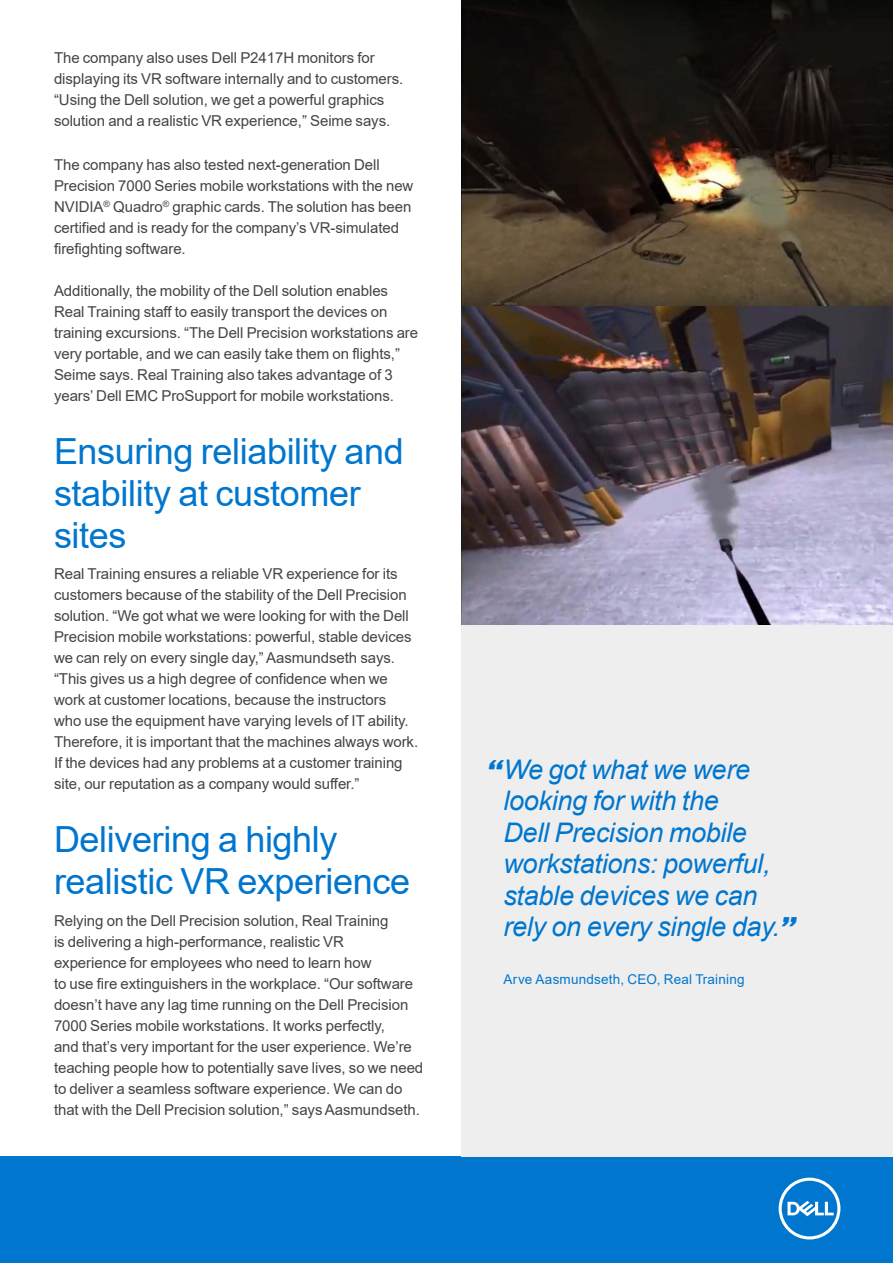
<style>
.page{position:relative;width:893px;height:1263px;background:#fff}
.page>*{position:absolute;margin:0;border:0;box-sizing:border-box;transform-origin:0 0}
.t1{font:36px/42px "Arial";letter-spacing:-.01em;color:#0076ce}
.t2{font:italic 27px/31.5px "Arial";letter-spacing:-.01em;color:#0076ce}
.t3{font:15px/21px "Arial";letter-spacing:-.005em;color:#444}
.t4{font:13.5px "Arial";letter-spacing:.015em;color:#0076ce}
.s1{font-family:"Dell Replica";font-weight:800}
</style>
<div class="page">
<div style="left:0;top:1157px;width:893px;height:106px;background:#0076ce"></div>
<svg style="left:779px;top:1178px;width:61px;height:61px"></svg>
<img style="left:461px;top:0;width:432px;height:626px">
<div style="left:461px;top:626px;width:432px;height:531px;background:#eee"></div>
<p class="t3" style="left:54px;top:47px;width:351px">The company also uses Dell P2417H monitors for displaying its VR software internally and to customers. “Using the Dell solution, we get a powerful graphics solution and a realistic VR experience,” Seime says.</p>
<p class="t3" style="left:54px;top:154px;width:361px">The company has also tested next-generation Dell Precision 7000 Series mobile workstations with the new NVIDIA<sup>®</sup> Quadro<sup>®</sup> graphic cards. The solution has been certified and is ready for the company’s VR-simulated firefighting software.</p>
<p class="t3" style="left:54px;top:280px;width:366px">Additionally, the mobility of the Dell solution enables Real Training staff to easily transport the devices on training excursions. “The Dell Precision workstations are very portable, and we can easily take them on flights,” Seime says. Real Training also takes advantage of 3 years’ Dell EMC ProSupport for mobile workstations.</p>
<h1 class="t1" style="left:54px;top:430px;width:351px">Ensuring reliability and stability at customer sites</h1>
<p class="t3" style="left:54px;top:563px;width:366px">Real Training ensures a reliable VR experience for its customers because of the stability of the Dell Precision solution. “We got what we were looking for with the Dell Precision mobile workstations: powerful, stable devices we can rely on every single day,” Aasmundseth says. “This gives us a high degree of confidence when we work at customer locations, because the instructors<br>who use the equipment have varying levels of IT ability.<br>Therefore, it is important that the machines always work.<br>If the devices had any problems at a customer training site, our reputation as a company would suffer.”</p>
<h1 class="t1" style="left:54px;top:818px;width:358px">Delivering a highly realistic VR experience</h1>
<p class="t3" style="left:54px;top:910px;width:371px">Relying on the Dell Precision solution, Real Training<br>is delivering a high-performance, realistic VR<br>experience for employees who need to learn how<br>to use fire extinguishers in the workplace. “Our software doesn’t have any lag time running on the Dell Precision 7000 Series mobile workstations. It works perfectly,<br>and that’s very important for the user experience. We’re teaching people how to potentially save lives, so we need to deliver a seamless software experience. We can do that with the Dell Precision solution,” says Aasmundseth.</p>
<h2 class="t2" style="left:503px;top:754px;width:295px;text-indent:-16px"><span class="s1">“</span>We got what we were looking for with the<br>Dell Precision mobile workstations: powerful, stable devices we can rely on every single day.<span class="s1">”</span></h2>
<p class="t4" style="left:503px;top:970px;width:243px">Arve Aasmundseth, CEO, Real Training</p>
</div>
